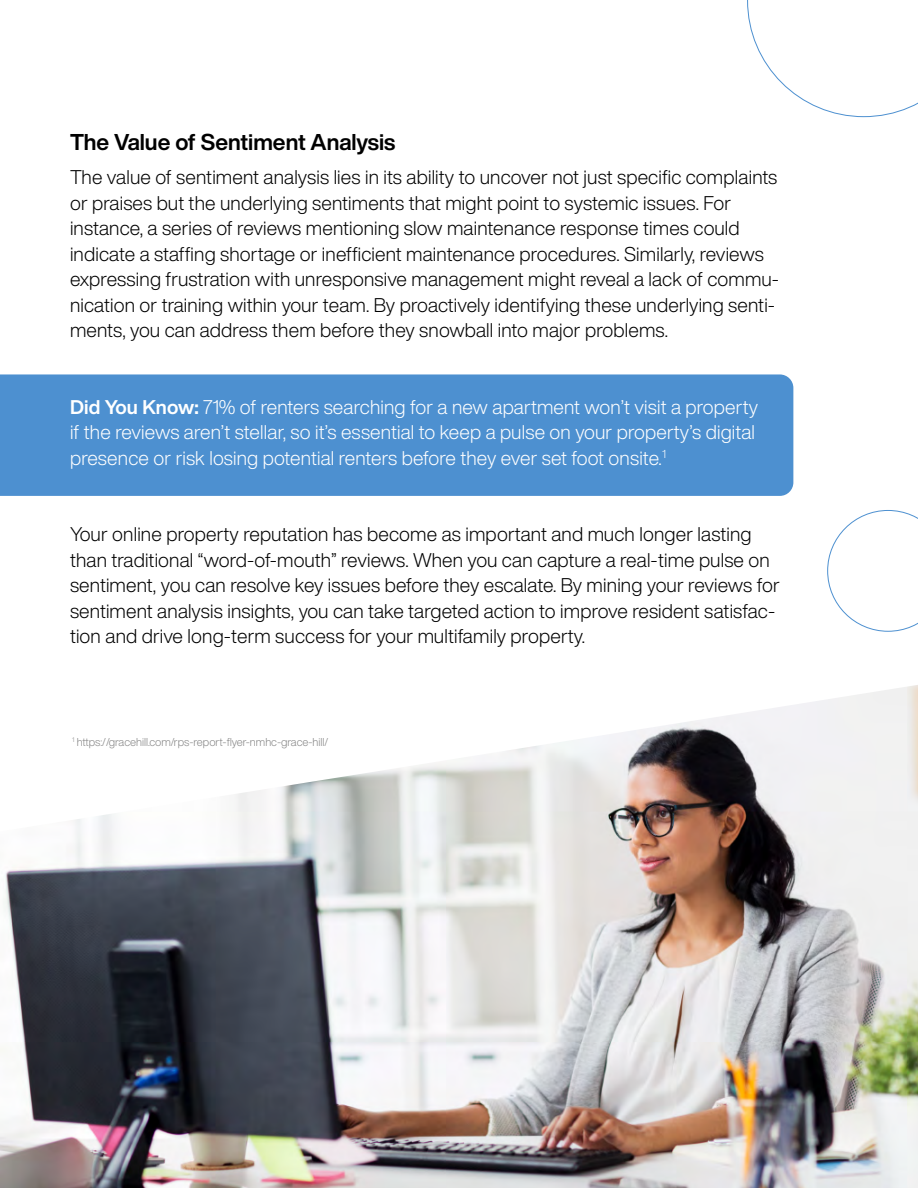
<style>
.page{position:relative;width:918px;height:1188px;background:#fff}
.page>*{position:absolute;margin:0;border:0;box-sizing:border-box;transform-origin:0 0}
.t1{font:700 22.5px "Helvetica Now Display";color:#000}
.t2{font:300 19.5px/25.5px "Helvetica Now Display";letter-spacing:.01em;color:#000}
.t3{font:300 19.5px/25.5px "Helvetica Now Display";letter-spacing:.01em;color:#fff}
.t4{font:300 11.25px "Helvetica Now Display";color:#868686}
.s1{font-weight:700}
</style>
<div class="page">
<div style="left:0;top:374px;width:793px;height:122px;background:#4d90d0"></div>
<svg style="left:827px;top:510px;width:91px;height:121px"></svg>
<img style="left:0;top:685px;width:918px;height:503px">
<svg style="left:747px;top:0;width:171px;height:117px"></svg>
<p class="t1" style="left:70px;top:126px;width:327px">The Value of Sentiment Analysis</p>
<p class="t2" style="left:70px;top:165px;width:711px">The value of sentiment analysis lies in its ability to uncover not just specific complaints or praises but the underlying sentiments that might point to systemic issues. For instance, a series of reviews mentioning slow maintenance response times could indicate a staffing shortage or inefficient maintenance procedures. Similarly, reviews expressing frustration with unresponsive management might reveal a lack of commu&shy;nication or training within your team. By proactively identifying these underlying senti&shy;ments, you can address them before they snowball into major problems.</p>
<p class="t3" style="left:70px;top:394px;width:690px"><span class="s1">Did You Know:</span> 71% of renters searching for a new apartment won’t visit a property if the reviews aren’t stellar, so it’s essential to keep a pulse on your property’s digital presence or risk losing potential renters before they ever set foot onsite.<sup>1</sup></p>
<p class="t2" style="left:70px;top:522px;width:711px">Your online property reputation has become as important and much longer lasting than traditional “word-of-mouth” reviews. When you can capture a real-time pulse on sentiment, you can resolve key issues before they escalate. By mining your reviews for sentiment analysis insights, you can take targeted action to improve resident satisfac&shy;tion and drive long-term success for your multifamily property.</p>
<p class="t4" style="left:72px;top:734px;width:258px"><sup>1</sup> https://gracehill.com/rps-report-flyer-nmhc-grace-hill/</p>
</div>
